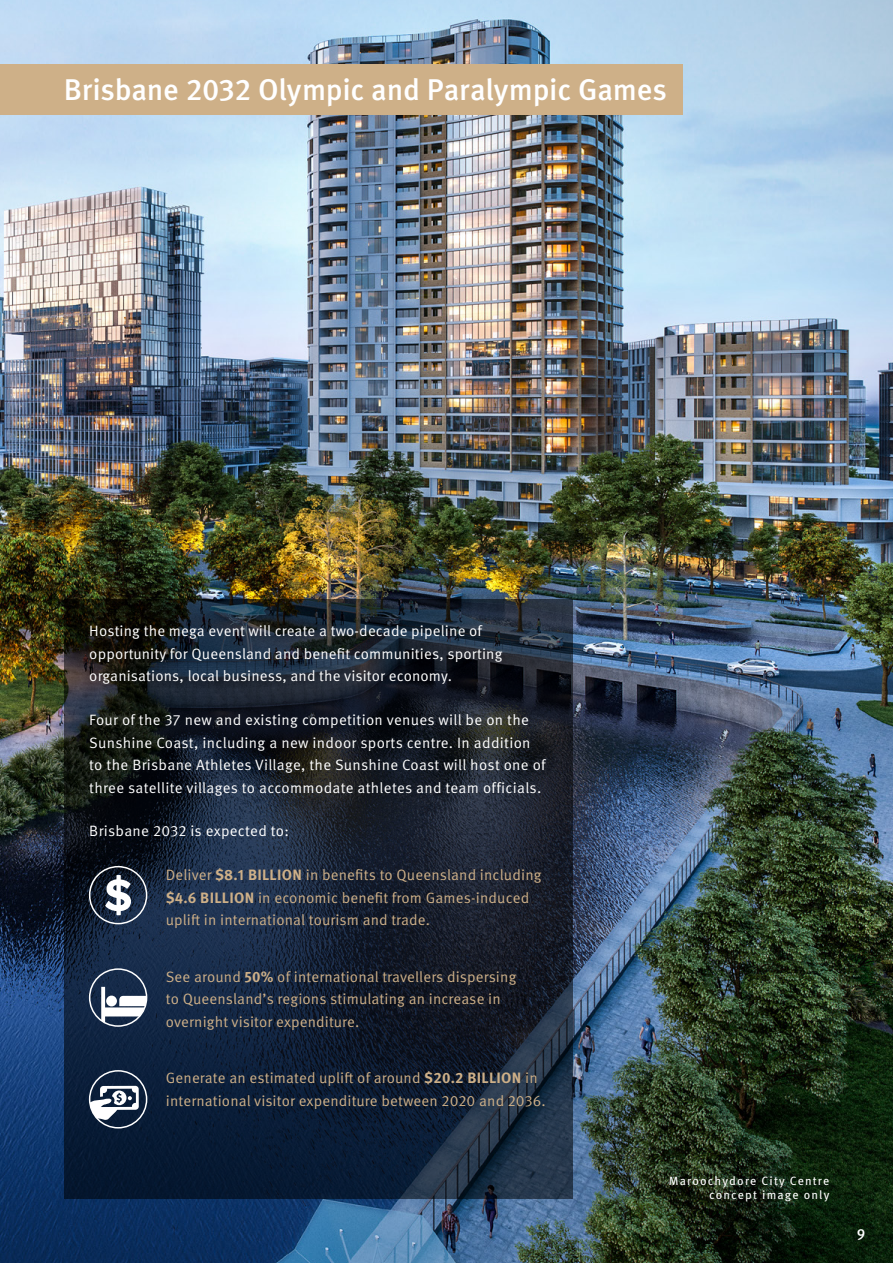
<style>
.page{position:relative;width:893px;height:1263px;background:#fff}
.page>*{position:absolute;margin:0;border:0;box-sizing:border-box;transform-origin:0 0}
.Callout_on_gold{font:500 30px "Meta Pro";letter-spacing:-.01em;color:#fff}
.Body{font:15px/22.5px "Meta Pro Norm";letter-spacing:.015em;color:#fff}
.Body-2{font:15px/22.5px "Meta Pro Norm";letter-spacing:.01em;color:#ceb088}
.t1{font:500 15px "Meta Pro";color:#fff}
.t2{font:12px/14.4px "Meta Pro";letter-spacing:.1em;color:#fff;text-align:right}
.s1{font-family:"Meta Pro";font-weight:700}
</style>
<div class="page">
<img style="left:0;top:0;width:893px;height:1263px">
<div style="left:0;top:64px;width:683px;height:50px;background:#ceb088"></div>
<svg style="left:64px;top:600px;width:508px;height:599px;background:#162131"></svg>
<svg style="left:101px;top:987px;width:46px;height:39px"></svg>
<div style="left:106px;top:995px;width:11px;height:11px;background:#fff;border-radius:50%"></div>
<div style="left:89px;top:968px;width:58px;height:59px;border:2px solid #fff;border-radius:50%"></div>
<svg style="left:90px;top:1086px;width:49px;height:34px"></svg>
<div style="left:89px;top:1070px;width:58px;height:58px;border:2px solid #fff;border-radius:50%"></div>
<svg style="left:105px;top:875px;width:26px;height:40px"></svg>
<div style="left:89px;top:866px;width:58px;height:58px;border:2px solid #fff;border-radius:50%"></div>
<p class="Callout_on_gold" style="left:64px;top:67px;width:605px">Brisbane 2032 Olympic and Paralympic Games</p>
<p class="Body" style="left:89px;top:619px;width:415px">Hosting the mega event will create a two-decade pipeline of opportunity for Queensland and benefit communities, sporting organisations, local business, and the visitor economy.</p>
<p class="Body" style="left:89px;top:708px;width:458px">Four of the 37 new and existing competition venues will be on the Sunshine Coast, including a new indoor sports centre. In addition to the Brisbane Athletes Village, the Sunshine Coast will host one of three satellite villages to accommodate athletes and team officials.</p>
<p class="Body" style="left:89px;top:819px;width:201px">Brisbane 2032 is expected to:</p>
<p class="Body-2" style="left:166px;top:863px;width:377px">Deliver <span class="s1">$8.1 BILLION</span> in benefits to Queensland including <span class="s1">$4.6 BILLION</span> in economic benefit from Games-induced uplift in international tourism and trade.</p>
<p class="Body-2" style="left:166px;top:964px;width:352px">See around <span class="s1">50%</span> of international travellers dispersing to Queensland’s regions stimulating an increase in overnight visitor expenditure.</p>
<p class="Body-2" style="left:166px;top:1066px;width:382px">Generate an estimated uplift of around <span class="s1">$20.2 BILLION</span> in international visitor expenditure between 2020 and 2036.</p>
<p class="t2" style="left:669px;top:1172px;width:162px">Maroochydore City Centre concept image only</p>
<p class="t1" style="left:857px;top:1220px;width:10px">9</p>
</div>
